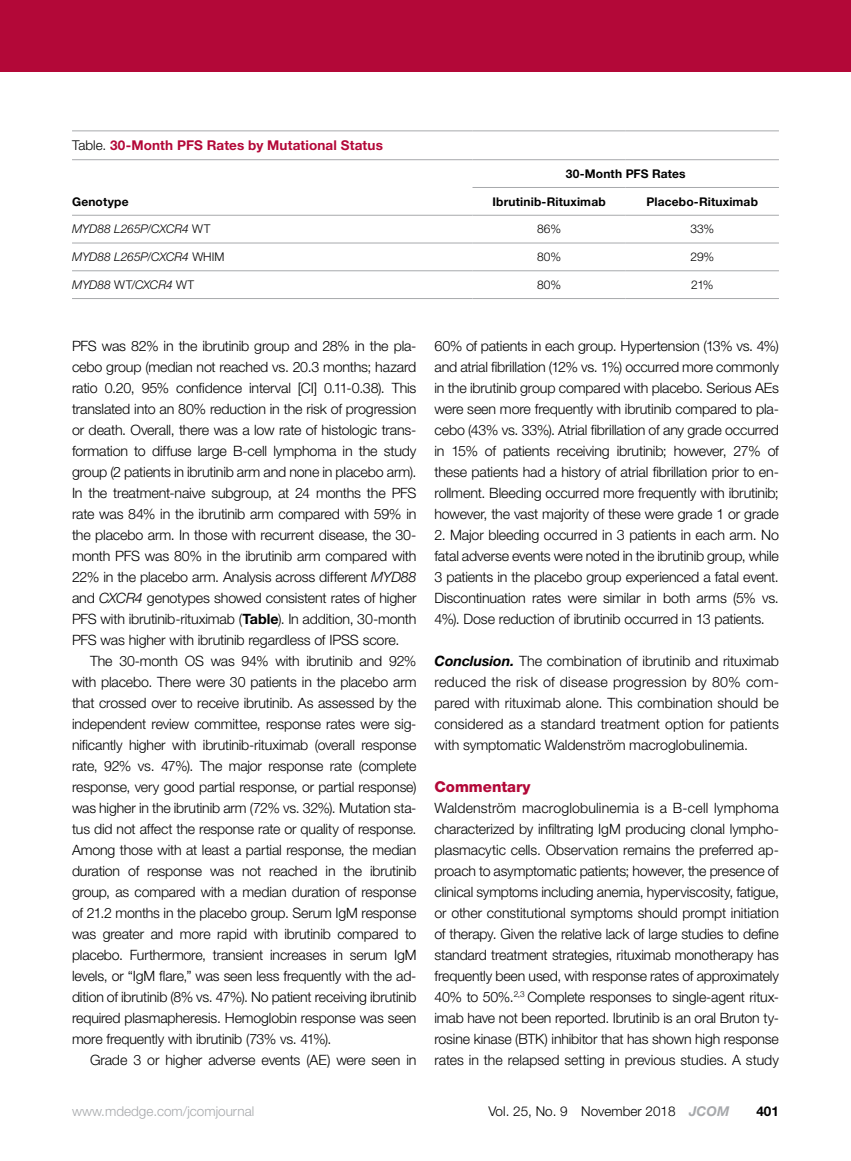
<style>
.page{position:relative;width:851px;height:1161px;background:#fff}
.page>*{position:absolute;margin:0;border:0;box-sizing:border-box;transform-origin:0 0}
.t1{font:800 15px "Helvetica Neue LT Std";color:#b30838}
.t2{font:300 14.25px/21px "Helvetica Neue LT Std";letter-spacing:-.01em;color:#000;text-align:justify}
.t3{font:700 13.5px "Helvetica Neue LT Std";letter-spacing:.01em;color:#b30838}
.t4{font:300 13.5px "Helvetica Neue LT Std";color:#000}
.t5{font:300 13.5px "Helvetica Neue LT Std";color:#a7a9ac}
.t6{font:700 13.5px "Helvetica Neue LT Std";color:#000}
.t7{font:700 12px "Helvetica Neue LT Std";letter-spacing:.015em;color:#000}
.t8{font:italic 300 12px "Helvetica Neue LT Std";letter-spacing:-.005em;color:#000}
.t9{font:300 12px "Helvetica Neue LT Std";letter-spacing:.005em;color:#000}
.s1{font-weight:300;color:#000}
.s2{font-style:normal}
.s3{font-style:italic}
.s4{font-weight:700}
.s5{font-weight:700;font-style:italic}
.s6{font-weight:700;font-style:italic;color:#a7a9ac}
</style>
<div class="page">
<div style="left:0;top:0;width:850px;height:72px;background:#b30838"></div>
<hr style="left:72px;top:130px;width:400px;height:1px;background:#a7a9ac">
<hr style="left:472px;top:130px;width:153px;height:1px;background:#a7a9ac">
<hr style="left:625px;top:130px;width:154px;height:1px;background:#a7a9ac">
<hr style="left:72px;top:159px;width:400px;height:1px;background:#a7a9ac">
<hr style="left:472px;top:159px;width:153px;height:1px;background:#a7a9ac">
<hr style="left:625px;top:159px;width:154px;height:1px;background:#a7a9ac">
<hr style="left:472px;top:187px;width:153px;height:1px;background:#a7a9ac">
<hr style="left:625px;top:187px;width:154px;height:1px;background:#a7a9ac">
<hr style="left:72px;top:215px;width:400px;height:1px;background:#a7a9ac">
<hr style="left:472px;top:215px;width:153px;height:1px;background:#a7a9ac">
<hr style="left:625px;top:215px;width:154px;height:1px;background:#a7a9ac">
<hr style="left:72px;top:243px;width:400px;height:1px;background:#a7a9ac">
<hr style="left:472px;top:243px;width:153px;height:1px;background:#a7a9ac">
<hr style="left:625px;top:243px;width:154px;height:1px;background:#a7a9ac">
<hr style="left:72px;top:270px;width:400px;height:1px;background:#a7a9ac">
<hr style="left:472px;top:270px;width:153px;height:1px;background:#a7a9ac">
<hr style="left:625px;top:270px;width:154px;height:1px;background:#a7a9ac">
<hr style="left:72px;top:298px;width:400px;height:1px;background:#a7a9ac">
<hr style="left:472px;top:298px;width:153px;height:1px;background:#a7a9ac">
<hr style="left:625px;top:298px;width:154px;height:1px;background:#a7a9ac">
<p class="t3" style="left:72px;top:137px;width:312px"><span class="s1">Table.</span> 30-Month PFS Rates by Mutational Status</p>
<p class="t7" style="left:72px;top:194px;width:58px">Genotype</p>
<p class="t7" style="left:565px;top:166px;width:121px">30-Month PFS Rates</p>
<p class="t7" style="left:492px;top:194px;width:115px">Ibrutinib-Rituximab</p>
<p class="t7" style="left:646px;top:194px;width:113px">Placebo-Rituximab</p>
<p class="t8" style="left:72px;top:222px;width:140px">MYD88 L265P<span class="s2">/</span>CXCR4 <span class="s2">WT</span></p>
<p class="t9" style="left:537px;top:222px;width:25px">86%</p>
<p class="t9" style="left:690px;top:222px;width:25px">33%</p>
<p class="t8" style="left:72px;top:250px;width:154px">MYD88 L265P<span class="s2">/</span>CXCR4 <span class="s2">WHIM</span></p>
<p class="t9" style="left:537px;top:250px;width:25px">80%</p>
<p class="t9" style="left:690px;top:250px;width:25px">29%</p>
<p class="t8" style="left:72px;top:278px;width:124px">MYD88 <span class="s2">WT/</span>CXCR4 <span class="s2">WT</span></p>
<p class="t9" style="left:537px;top:277px;width:25px">80%</p>
<p class="t9" style="left:691px;top:277px;width:24px">21%</p>
<p class="t2" style="left:72px;top:335px;width:346px">PFS was 82% in the ibrutinib group and 28% in the pla&shy;cebo group (median not reached vs. 20.3 months; hazard ratio 0.20, 95% confidence interval [CI] 0.11-0.38). This translated into an 80% reduction in the risk of progression or death. Overall, there was a low rate of histologic trans&shy;formation to diffuse large B-cell lymphoma in the study group (2 patients in ibrutinib arm and none in placebo arm).<br>In the treatment-naive subgroup, at 24 months the PFS rate was 84% in the ibrutinib arm compared with 59% in the placebo arm. In those with recurrent disease, the 30- month PFS was 80% in the ibrutinib arm compared with 22% in the placebo arm. Analysis across different <span class="s3">MYD88 </span>and <span class="s3">CXCR4</span> genotypes showed consistent rates of higher PFS with ibrutinib-rituximab (<span class="s4">Table</span>). In addition, 30-month PFS was higher with ibrutinib regardless of IPSS score.</p>
<p class="t2" style="left:72px;top:650px;width:346px;text-indent:18px">The 30-month OS was 94% with ibrutinib and 92% with placebo. There were 30 patients in the placebo arm that crossed over to receive ibrutinib. As assessed by the independent review committee, response rates were sig&shy;nificantly higher with ibrutinib-rituximab (overall response rate, 92% vs. 47%). The major response rate (complete response, very good partial response, or partial response) was higher in the ibrutinib arm (72% vs. 32%). Mutation sta&shy;tus did not affect the response rate or quality of response.<br>Among those with at least a partial response, the median duration of response was not reached in the ibrutinib group, as compared with a median duration of response of 21.2 months in the placebo group. Serum IgM response was greater and more rapid with ibrutinib compared to placebo. Furthermore, transient increases in serum IgM levels, or “IgM flare,” was seen less frequently with the ad&shy;dition of ibrutinib (8% vs. 47%). No patient receiving ibrutinib required plasmapheresis. Hemoglobin response was seen more frequently with ibrutinib (73% vs. 41%).</p>
<p class="t2" style="left:90px;top:1049px;width:328px">Grade 3 or higher adverse events (AE) were seen in</p>
<p class="t2" style="left:434px;top:335px;width:346px">60% of patients in each group. Hypertension (13% vs. 4%) and atrial fibrillation (12% vs. 1%) occurred more commonly in the ibrutinib group compared with placebo. Serious AEs were seen more frequently with ibrutinib compared to pla&shy;cebo (43% vs. 33%). Atrial fibrillation of any grade occurred in 15% of patients receiving ibrutinib; however, 27% of these patients had a history of atrial fibrillation prior to en&shy;rollment. Bleeding occurred more frequently with ibrutinib; however, the vast majority of these were grade 1 or grade</p>
<p class="t2" style="left:434px;top:524px;width:346px">2. Major bleeding occurred in 3 patients in each arm. No fatal adverse events were noted in the ibrutinib group, while 3 patients in the placebo group experienced a fatal event.<br>Discontinuation rates were similar in both arms (5% vs.<br>4%). Dose reduction of ibrutinib occurred in 13 patients.</p>
<p class="t2" style="left:434px;top:650px;width:346px"><span class="s5">Conclusion.</span> The combination of ibrutinib and rituximab reduced the risk of disease progression by 80% com&shy;pared with rituximab alone. This combination should be considered as a standard treatment option for patients with symptomatic Waldenström macroglobulinemia.</p>
<p class="t1" style="left:434px;top:778px;width:98px">Commentary</p>
<p class="t2" style="left:434px;top:797px;width:346px">Waldenström macroglobulinemia is a B-cell lymphoma characterized by infiltrating IgM producing clonal lympho&shy;plasmacytic cells. Observation remains the preferred ap&shy;proach to asymptomatic patients; however, the presence of clinical symptoms including anemia, hyperviscosity, fatigue, or other constitutional symptoms should prompt initiation of therapy. Given the relative lack of large studies to define standard treatment strategies, rituximab monotherapy has frequently been used, with response rates of approximately 40% to 50%.<sup>2,3</sup> Complete responses to single-agent ritux&shy;imab have not been reported. Ibrutinib is an oral Bruton ty&shy;rosine kinase (BTK) inhibitor that has shown high response rates in the relapsed setting in previous studies. A study</p>
<p class="t5" style="left:72px;top:1103px;width:184px">www.mdedge.com/jcomjournal</p>
<p class="t4" style="left:488px;top:1103px;width:242px">Vol. 25, No. 9 November 2018 <span class="s6">JCOM</span></p>
<p class="t6" style="left:756px;top:1103px;width:24px">401</p>
</div>
